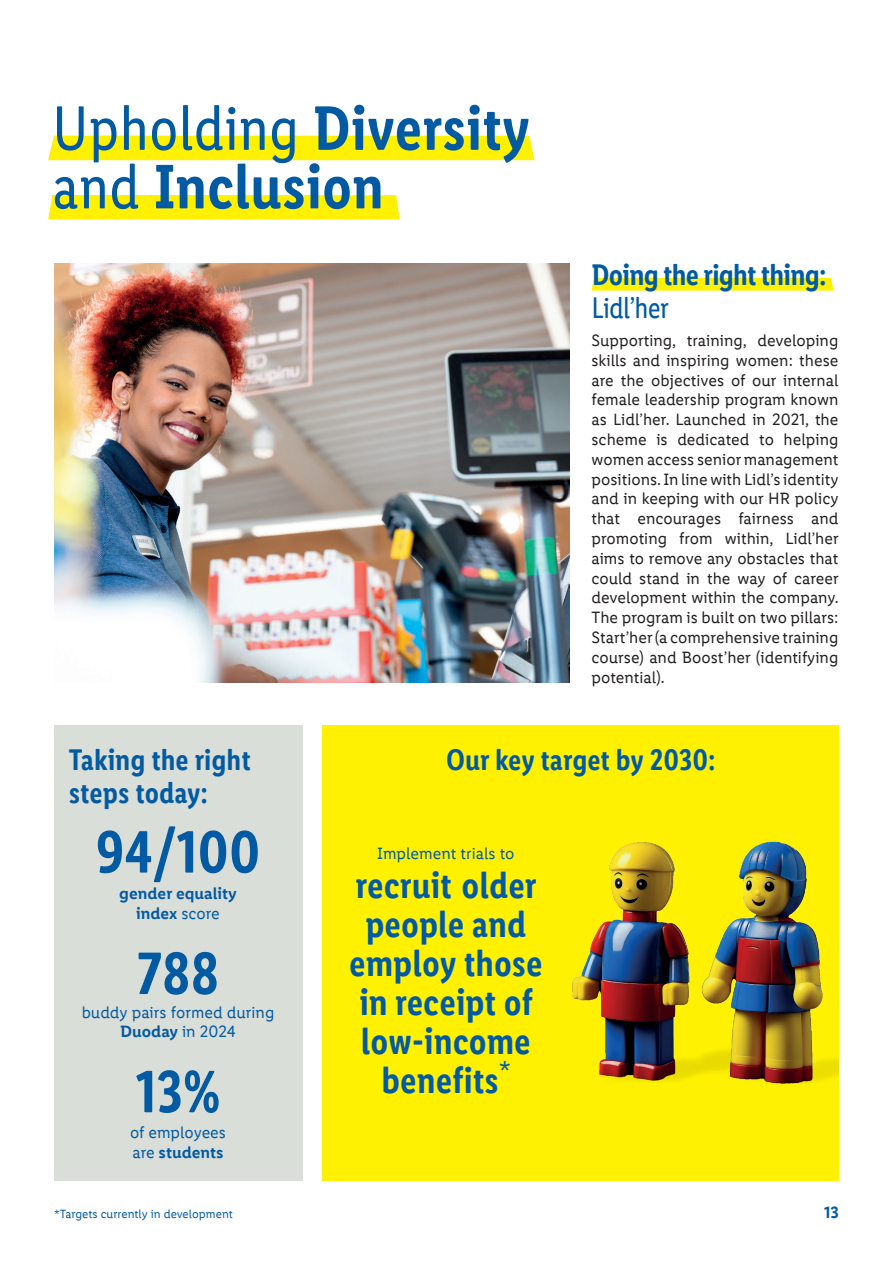
<style>
.page{position:relative;width:893px;height:1263px;background:#fff}
.page>*{position:absolute;margin:0;border:0;box-sizing:border-box;transform-origin:0 0}
.t1{font:600 63px/58.5px "Lidl Font Cond Pro";color:#015aa2}
.t2{font:600 60px "Lidl Font Cond Pro";color:#015aa2}
.t3{font:600 37.5px/39px "Lidl Font Cond Pro";color:#015aa2;text-align:center}
.t4{font:600 30px/33px "Lidl Font Cond Pro";letter-spacing:-.005em;color:#015aa2}
.t5{font:600 30px "Lidl Font Cond Pro";letter-spacing:-.025em;color:#015aa2}
.t6{font:30px "Lidl Font Cond Pro";letter-spacing:-.025em;color:#015aa2}
.t7{font:16.5px/19.8px "Lidl Font Pro";color:#231f20;text-align:justify}
.t8{font:16.5px/19.8px "Lidl Font Pro";color:#015aa2}
.t9{font:600 16.5px/19.8px "Lidl Font Pro";color:#015aa2;text-align:center}
.t10{font:12px "Lidl Font Pro";color:#015aa2}
.s1{font-weight:400}
.s2{font-weight:600}
</style>
<div class="page">
<div style="left:48px;top:136px;width:486px;height:24px;background:#fff101"></div>
<svg style="left:48px;top:195px;width:352px;height:25px;background:#fff108"></svg>
<svg style="left:591px;top:278px;width:242px;height:13px;background:#fff10b"></svg>
<div style="left:54px;top:725px;width:249px;height:455px;background:#daded9"></div>
<div style="left:323px;top:725px;width:516px;height:455px;background:#fff101"></div>
<img style="left:54px;top:263px;width:516px;height:420px">
<img style="left:572px;top:841px;width:107px;height:240px">
<img style="left:679px;top:841px;width:160px;height:243px">
<h1 class="t1" style="left:52px;top:99px;width:479px"><span class="s1">Upholding</span> Diversity <span class="s1">and</span> Inclusion</h1>
<h3 class="t5" style="left:591px;top:257px;width:237px">Doing the right thing:</h3>
<h3 class="t6" style="left:591px;top:290px;width:79px">Lidl’her</h3>
<p class="t7" style="left:591px;top:331px;width:249px">Supporting, training, developing skills and inspiring women: these are the objectives of our internal female leadership program known as Lidl’her. Launched in 2021, the scheme is dedicated to helping women access senior management positions. In line with Lidl’s identity and in keeping with our HR policy that encourages fairness and promoting from within, Lidl’her aims to remove any obstacles that could stand in the way of career development within the company.<br>The program is built on two pillars:<br>Start’her (a comprehensive training course) and Boost’her (identifying potential).</p>
<h3 class="t4" style="left:69px;top:743px;width:183px">Taking the right steps today:</h3>
<h2 class="t2" style="left:96px;top:816px;width:166px">94/100</h2>
<p class="t9" style="left:119px;top:884px;width:119px">gender equality index <span class="s1">score</span></p>
<h2 class="t2" style="left:137px;top:938px;width:84px">788</h2>
<p class="t8" style="left:82px;top:1002px;width:194px;text-align:center">buddy pairs formed during<br><span class="s2">Duoday</span> in 2024</p>
<h2 class="t2" style="left:136px;top:1056px;width:86px">13%</h2>
<p class="t8" style="left:130px;top:1122px;width:98px">of employees are <span class="s2">students</span></p>
<p class="t10" style="left:54px;top:1207px;width:180px">*Targets currently in development</p>
<h3 class="t4" style="left:446px;top:743px;width:271px">Our key target by 2030:</h3>
<p class="t8" style="left:377px;top:843px;width:139px">Implement trials to</p>
<h3 class="t3" style="left:349px;top:865px;width:195px">recruit older people and employ those in receipt of low-income benefits<sup>*</sup></h3>
<p class="t9" style="left:824px;top:1202px;width:16px">13</p>
</div>
